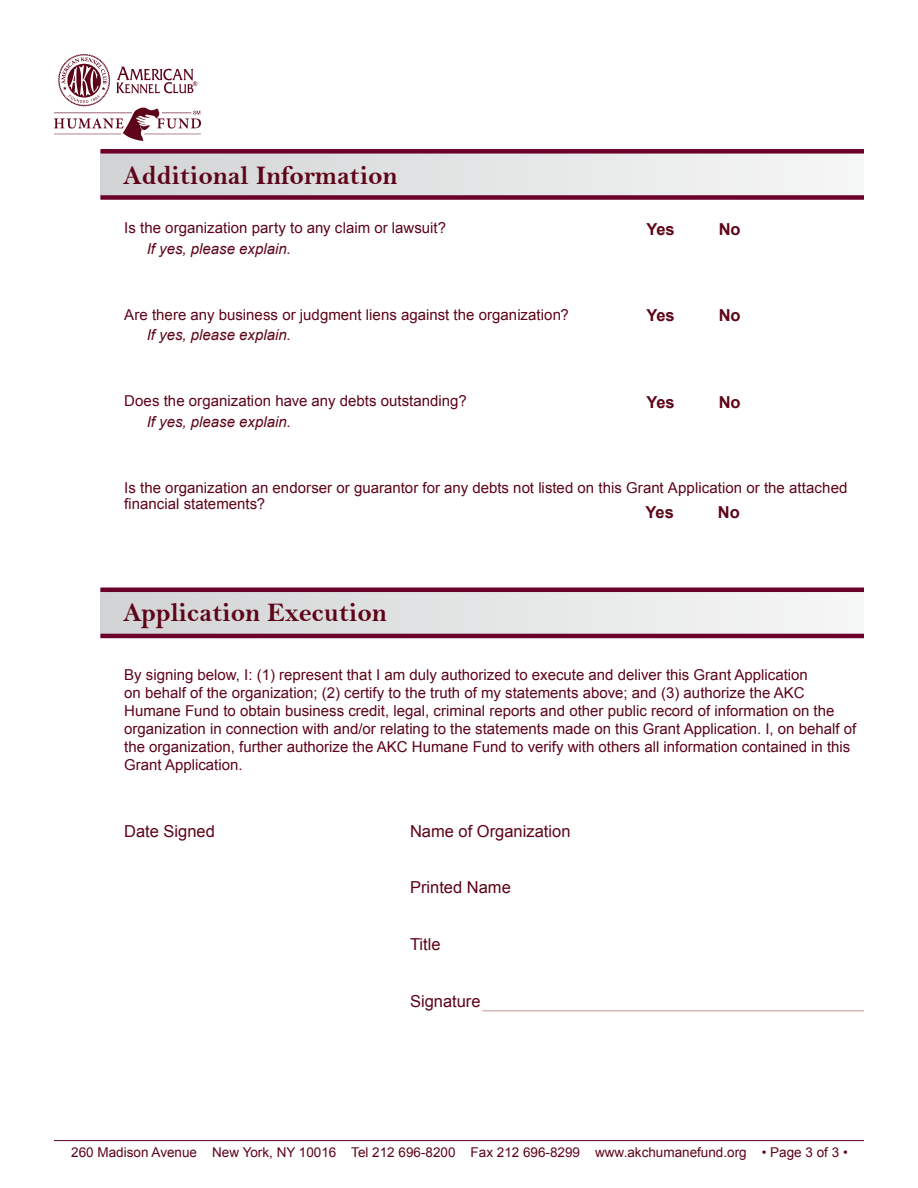
<style>
.page{position:relative;width:918px;height:1188px;background:#fff}
.page>*{position:absolute;margin:0;border:0;box-sizing:border-box;transform-origin:0 0}
.t1{font:27px "Bell MT Bold";color:#5e0418}
.t2{font:16.5px "Arial";color:#5e0418}
.t3{font:700 16.5px "Arial";color:#5e0418}
.t4{font:15px/18px "Arial";color:#5e0418}
.t5{font:italic 15px "Arial";color:#5e0418}
.t6{font:13.5px "Arial";color:#5e0418}
</style>
<div class="page">
<img style="left:54px;top:54px;width:147px;height:87px">
<hr style="left:54px;top:1140px;width:810px;height:1px;background:#5e0418">
<div style="left:100px;top:151px;width:764px;height:48px;background:linear-gradient(to right,#d1d3d4,#f6f6f6)"></div>
<div style="left:100px;top:149px;width:764px;height:5px;background:#6b0029"></div>
<div style="left:100px;top:195px;width:764px;height:5px;background:#6b0029"></div>
<div style="left:100px;top:590px;width:764px;height:47px;background:linear-gradient(to right,#d1d3d4,#f6f6f6)"></div>
<hr style="left:100px;top:588px;width:764px;height:4px;background:#6b0029">
<hr style="left:100px;top:634px;width:764px;height:4px;background:#6b0029">
<hr style="left:482px;top:1010px;width:382px;height:2px;background:#d1b9b4">
<h1 class="t1" style="left:123px;top:159px;width:276px">Additional Information</h1>
<p class="t4" style="left:124px;top:219px;width:324px">Is the organization party to any claim or lawsuit?</p>
<p class="t3" style="left:646px;top:218px;width:30px">Yes</p>
<p class="t3" style="left:719px;top:218px;width:23px">No</p>
<p class="t5" style="left:147px;top:239px;width:146px">If yes, please explain.</p>
<p class="t4" style="left:124px;top:306px;width:446px">Are there any business or judgment liens against the organization?</p>
<p class="t3" style="left:646px;top:304px;width:30px">Yes</p>
<p class="t3" style="left:719px;top:304px;width:23px">No</p>
<p class="t5" style="left:147px;top:325px;width:146px">If yes, please explain.</p>
<p class="t4" style="left:124px;top:392px;width:344px">Does the organization have any debts outstanding?</p>
<p class="t3" style="left:646px;top:391px;width:30px">Yes</p>
<p class="t3" style="left:719px;top:391px;width:23px">No</p>
<p class="t5" style="left:147px;top:412px;width:146px">If yes, please explain.</p>
<p class="t4" style="left:124px;top:479px;width:725px;line-height:16.5px">Is the organization an endorser or guarantor for any debts not listed on this Grant Application or the attached financial statements?</p>
<p class="t3" style="left:645px;top:501px;width:30px">Yes</p>
<p class="t3" style="left:718px;top:501px;width:23px">No</p>
<h1 class="t1" style="left:123px;top:596px;width:265px">Application Execution</h1>
<p class="t4" style="left:124px;top:666px;width:734px">By signing below, I: (1) represent that I am duly authorized to execute and deliver this Grant Application<br>on behalf of the organization; (2) certify to the truth of my statements above; and (3) authorize the AKC Humane Fund to obtain business credit, legal, criminal reports and other public record of information on the organization in connection with and/or relating to the statements made on this Grant Application. I, on behalf of the organization, further authorize the AKC Humane Fund to verify with others all information contained in this Grant Application.</p>
<p class="t2" style="left:124px;top:820px;width:92px">Date Signed</p>
<p class="t2" style="left:410px;top:820px;width:162px">Name of Organization</p>
<p class="t2" style="left:410px;top:877px;width:102px">Printed Name</p>
<p class="t2" style="left:410px;top:934px;width:32px">Title</p>
<p class="t2" style="left:410px;top:991px;width:72px">Signature</p>
<p class="t6" style="left:71px;top:1144px;width:778px">260 Madison Avenue New York, NY 10016 Tel 212 696-8200 Fax 212 696-8299 www.akchumanefund.org • Page 3 of 3 •</p>
</div>
